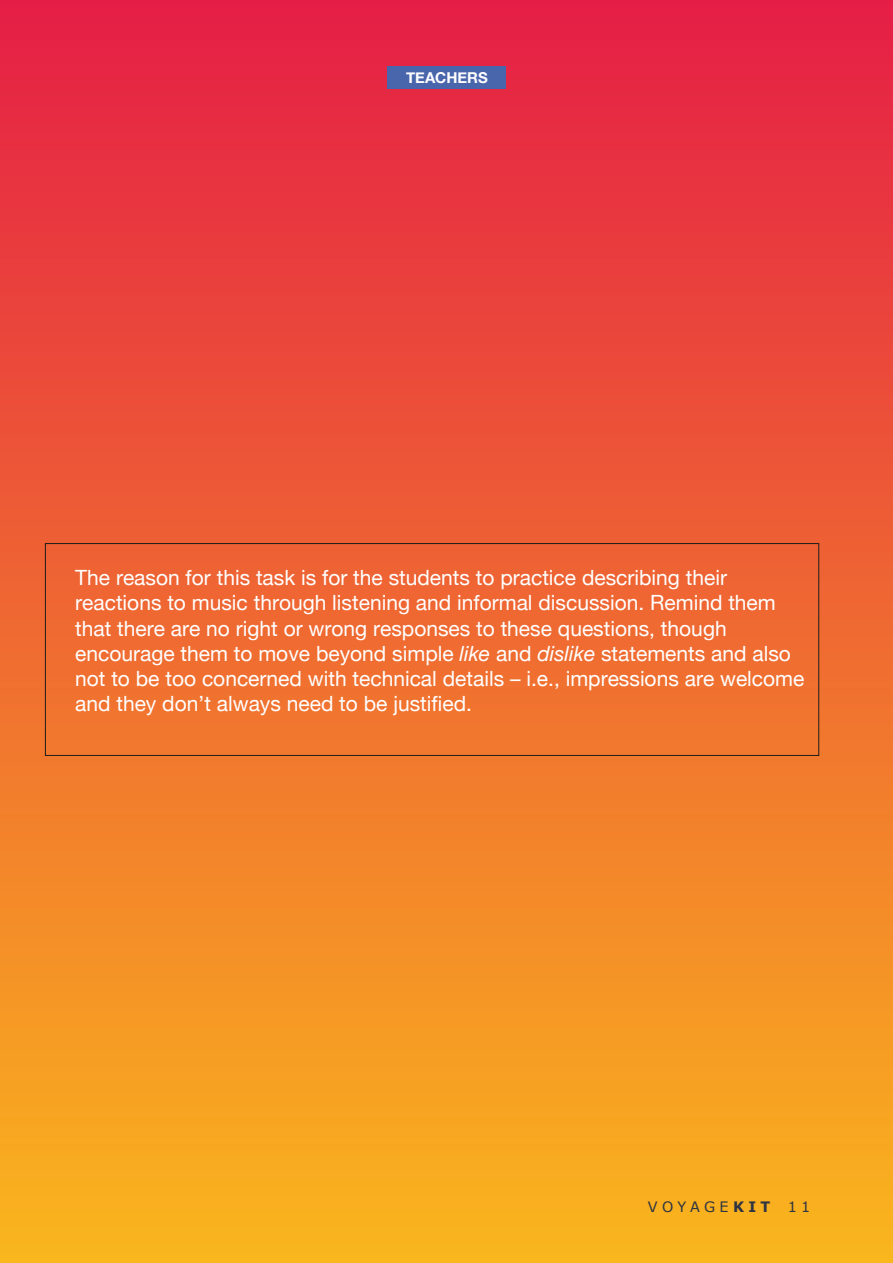
<style>
.page{position:relative;width:893px;height:1263px;background:#fff}
.page>*{position:absolute;margin:0;border:0;box-sizing:border-box;transform-origin:0 0}
.t1{font:21px/25.2px "Helvetica Neue";color:#fff}
.t2{font:700 15px "Helvetica Neue";color:#fff}
.t3{font:14.4px "Verdana";letter-spacing:.3em;color:#2e3442}
.s1{font-style:italic}
.s2{font-weight:700}
</style>
<div class="page">
<img style="left:0;top:0;width:893px;height:1263px">
<div style="left:45px;top:543px;width:774px;height:213px;border:1px solid #1d1d1b"></div>
<div style="left:388px;top:67px;width:118px;height:22px;background:#4965ac"></div>
<p class="t2" style="left:406px;top:69px;width:83px">TEACHERS</p>
<p class="t1" style="left:75px;top:565px;width:731px">The reason for this task is for the students to practice describing their reactions to music through listening and informal discussion. Remind them that there are no right or wrong responses to these questions, though encourage them to move beyond simple <span class="s1">like</span> and <span class="s1">dislike</span> statements and also not to be too concerned with technical details – i.e., impressions are welcome and they don’t always need to be justified.</p>
<p class="t3" style="left:648px;top:1201px;width:164px">VOYAGE<span class="s2">KIT</span> 11</p>
</div>
